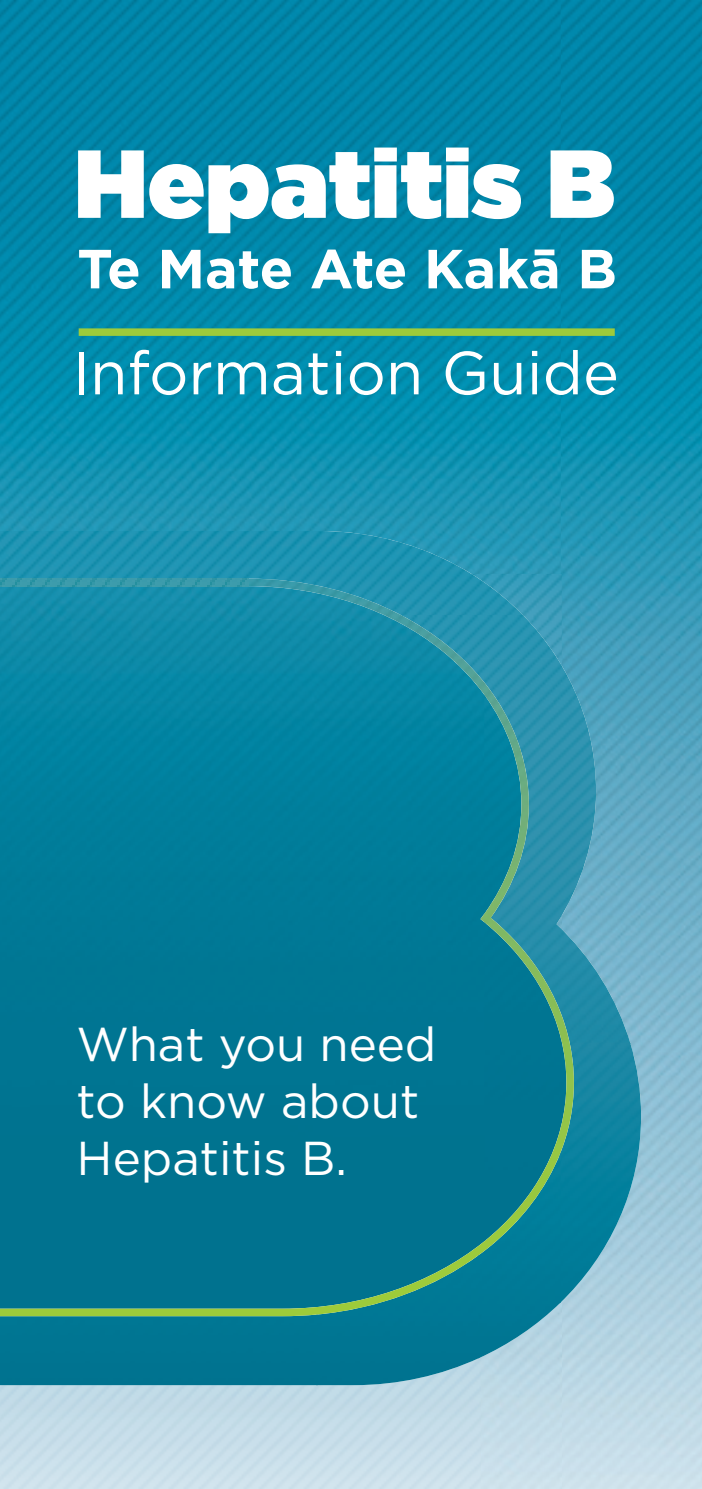
<style>
.page{position:relative;width:702px;height:1489px;background:#fff}
.page>*{position:absolute;margin:0;border:0;box-sizing:border-box;transform-origin:0 0}
.t1{font:900 96.25px "Gotham";color:#fff}
.t2{font:60.75px "Gotham";color:#fff}
.t3{font:700 55px "Gotham";letter-spacing:-.01em;color:#fff}
.t4{font:47.5px/57px "Gotham";color:#fff}
</style>
<div class="page">
<img style="left:0;top:0;width:560px;height:574px">
<img style="left:560px;top:0;width:142px;height:1488px">
<img style="left:524px;top:574px;width:38px;height:41px">
<img style="left:0;top:1358px;width:480px;height:130px">
<div style="left:79px;top:328px;width:535px;height:8px;background:#9ecb3a"></div>
<img style="left:0;top:531px;width:524px;height:84px">
<img style="left:485px;top:615px;width:94px;height:85px">
<img style="left:566px;top:700px;width:64px;height:342px">
<img style="left:560px;top:1042px;width:81px;height:261px">
<img style="left:479px;top:1245px;width:81px;height:113px">
<img style="left:317px;top:1315px;width:162px;height:69px">
<div style="left:0;top:1315px;width:317px;height:69px;background:#007592"></div>
<img style="left:0;top:582px;width:485px;height:652px">
<img style="left:484px;top:694px;width:82px;height:540px">
<img style="left:248px;top:578px;width:216px;height:82px">
<img style="left:452px;top:659px;width:66px;height:84px">
<img style="left:491px;top:741px;width:83px;height:504px">
<img style="left:480px;top:902px;width:12px;height:26px">
<img style="left:0;top:1234px;width:492px;height:81px">
<img style="left:0;top:578px;width:248px;height:8px">
<p class="t1" style="left:74px;top:115px;width:542px">Hepatitis B</p>
<p class="t3" style="left:77px;top:232px;width:541px">Te Mate Ate Kakā B</p>
<p class="t2" style="left:72px;top:334px;width:548px">Information Guide</p>
<p class="t4" style="left:77px;top:1014px;width:361px">What you need to know about<br>Hepatitis B.</p>
</div>
